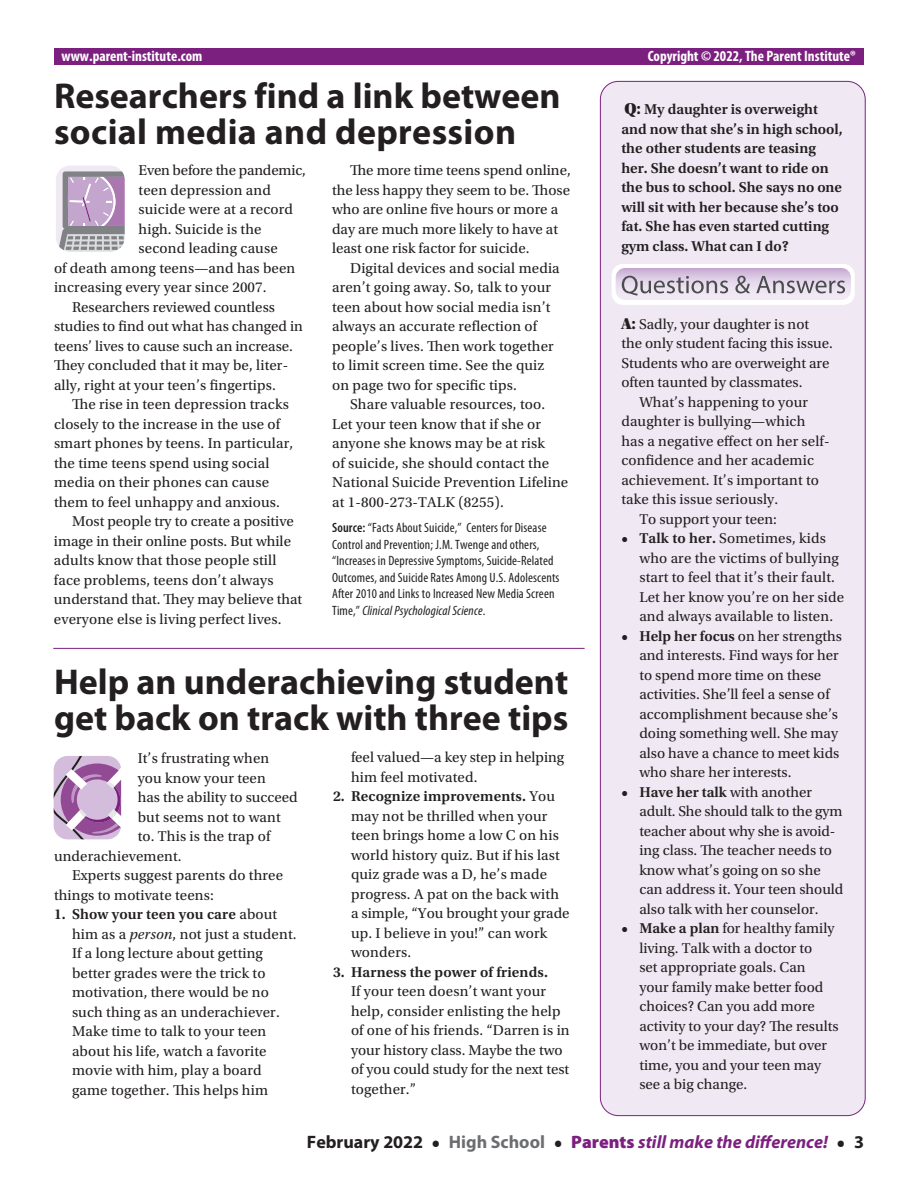
<style>
.page{position:relative;width:918px;height:1188px;background:#fff}
.page>*{position:absolute;margin:0;border:0;box-sizing:border-box;transform-origin:0 0}
.t1{font:700 36px/36px "Myriad Pro";color:#231f20}
.t2{font:italic 700 18px "Myriad Pro";color:#7c2080}
.t3{font:700 18px "Myriad Pro";color:#231f20}
.t4{font:15px/19.5px "Utopia Std";letter-spacing:.01em;color:#231f20}
.t5{font:600 15px/19.5px "Utopia Std";color:#231f20}
.t6{font:700 condensed 15px "Myriad Pro";color:#fff}
.t7{font:15px "Utopia Std";letter-spacing:-.01em;color:#231f20}
.t8{font:condensed 13.5px/16.5px "Myriad Pro";letter-spacing:.01em;color:#231f20}
.s1{font-family:"Utopia Std Black Headline";font-weight:400;font-size:16.5px}
.s2{font-weight:600}
.s3{font-style:italic}
.s4{font-family:"Utopia Std Black Headline";font-size:16.5px}
.s5{font-family:"Utopia Std";font-style:normal;color:#231f20}
.s6{font-style:normal;color:#6c6d70}
.s7{font-weight:900;font-style:normal}
.s8{font-style:normal;color:#231f20}
</style>
<div class="page">
<div style="left:600px;top:81px;width:265px;height:1035px;background:#f0e9f4;border-radius:18px"></div>
<div style="left:54px;top:49px;width:810px;height:16px;background:#7c2080"></div>
<hr style="left:53px;top:648px;width:532px;height:1px;background:#7c2080">
<div style="left:612px;top:264px;width:242px;height:40px;background:#fff;border-radius:11px"></div>
<div style="left:612px;top:264px;width:243px;height:41px;border:1px solid #fff;border-radius:11px"></div>
<svg style="left:616px;top:268px;width:235px;height:32px;background:#cbbfd1"></svg>
<svg style="left:56px;top:166px;width:69px;height:86px;background:#bbabc1"></svg>
<svg style="left:53px;top:756px;width:69px;height:84px;background:#c19fc6"></svg>
<p class="t6" style="left:62px;top:46px;width:142px">www.parent-institute.com</p>
<p class="t6" style="left:648px;top:46px;width:210px">Copyright © 2022, The Parent Institute®</p>
<p class="t5" style="left:621px;top:100px;width:223px"><span class="s1">Q:</span> My daughter is overweight and now that she’s in high school, the other students are teasing her. She doesn’t want to ride on the bus to school. She says no one will sit with her because she’s too fat. She has even started cutting gym class. What can I do?</p>
<h1 class="t1" style="left:54px;top:77px;width:508px">Researchers find a link between social media and depression</h1>
<p class="t4" style="left:332px;top:161px;width:240px;text-indent:18px">The more time teens spend online, the less happy they seem to be. Those who are online five hours or more a day are much more likely to have at least one risk factor for suicide.</p>
<p class="t4" style="left:332px;top:258px;width:229px;text-indent:18px">Digital devices and social media aren’t going away. So, talk to your teen about how social media isn’t always an accurate reflection of people’s lives. Then work together to limit screen time. See the quiz on page two for specific tips.</p>
<p class="t4" style="left:332px;top:395px;width:238px;text-indent:18px">Share valuable resources, too.<br>Let your teen know that if she or anyone she knows may be at risk<br>of suicide, she should contact the<br>National Suicide Prevention Lifeline at 1-800-273-TALK (8255).</p>
<p class="t8" style="left:332px;top:519px;width:229px"><span class="s2">Source:</span> “Facts About Suicide,” Centers for Disease Control and Prevention; J.M. Twenge and others, “Increases in Depressive Symptoms, Suicide-Related Outcomes, and Suicide Rates Among U.S. Adolescents After 2010 and Links to Increased New Media Screen Time,” <span class="s3">Clinical Psychological Science</span>.</p>
<p class="t7" style="left:139px;top:162px;width:169px">Even before the pandemic,</p>
<p class="t4" style="left:139px;top:180px;width:134px">teen depression and</p>
<p class="t4" style="left:139px;top:200px;width:156px">suicide were at a record</p>
<p class="t4" style="left:139px;top:219px;width:125px">high. Suicide is the</p>
<p class="t4" style="left:139px;top:239px;width:141px">second leading cause</p>
<p class="t4" style="left:54px;top:258px;width:243px">of death among teens—and has been</p>
<p class="t4" style="left:54px;top:278px;width:214px">increasing every year since 2007.</p>
<p class="t4" style="left:72px;top:297px;width:205px">Researchers reviewed countless</p>
<p class="t4" style="left:54px;top:317px;width:251px">studies to find out what has changed in</p>
<p class="t4" style="left:54px;top:336px;width:241px">teens’ lives to cause such an increase.</p>
<p class="t4" style="left:54px;top:356px;width:236px">They concluded that it may be, liter-</p>
<p class="t4" style="left:54px;top:375px;width:223px">ally, right at your teen’s fingertips.</p>
<p class="t4" style="left:72px;top:395px;width:218px">The rise in teen depression tracks</p>
<p class="t4" style="left:54px;top:414px;width:228px">closely to the increase in the use of</p>
<p class="t4" style="left:54px;top:434px;width:241px">smart phones by teens. In particular,</p>
<p class="t4" style="left:54px;top:453px;width:217px">the time teens spend using social</p>
<p class="t4" style="left:54px;top:473px;width:217px">media on their phones can cause</p>
<p class="t4" style="left:54px;top:492px;width:227px">them to feel unhappy and anxious.</p>
<p class="t4" style="left:72px;top:512px;width:223px">Most people try to create a positive</p>
<p class="t4" style="left:54px;top:531px;width:239px">image in their online posts. But while</p>
<p class="t4" style="left:54px;top:551px;width:224px">adults know that those people still</p>
<p class="t4" style="left:54px;top:570px;width:221px">face problems, teens don’t always</p>
<p class="t4" style="left:54px;top:590px;width:250px">understand that. They may believe that</p>
<p class="t4" style="left:54px;top:609px;width:229px">everyone else is living perfect lives.</p>
<p class="t4" style="left:621px;top:315px;width:189px"><span class="s4">A:</span> Sadly, your daughter is not</p>
<p class="t4" style="left:621px;top:334px;width:213px">the only student facing this issue.</p>
<p class="t4" style="left:621px;top:354px;width:210px">Students who are overweight are</p>
<p class="t4" style="left:621px;top:373px;width:183px">often taunted by classmates.</p>
<p class="t4" style="left:639px;top:393px;width:170px">What’s happening to your</p>
<p class="t4" style="left:621px;top:412px;width:186px">daughter is bullying—which</p>
<p class="t4" style="left:621px;top:432px;width:210px">has a negative effect on her self-</p>
<p class="t4" style="left:621px;top:451px;width:194px">confidence and her academic</p>
<p class="t4" style="left:621px;top:471px;width:199px">achievement. It’s important to</p>
<p class="t4" style="left:621px;top:490px;width:158px">take this issue seriously.</p>
<p class="t4" style="left:639px;top:510px;width:139px">To support your teen:</p>
<p class="t4" style="left:639px;top:529px;width:206px;text-indent:-18px"><span class="s2">• Talk to her.</span> Sometimes, kids who are the victims of bullying start to feel that it’s their fault.<br>Let her know you’re on her side and always available to listen.</p>
<p class="t4" style="left:639px;top:627px;width:204px;text-indent:-18px"><span class="s2">• Help her focus</span> on her strengths and interests. Find ways for her to spend more time on these activities. She’ll feel a sense of accomplishment because she’s doing something well. She may also have a chance to meet kids who share her interests.</p>
<p class="t4" style="left:639px;top:783px;width:206px;text-indent:-18px"><span class="s2">• Have her talk</span> with another adult. She should talk to the gym teacher about why she is avoid&shy;ing class. The teacher needs to know what’s going on so she can address it. Your teen should also talk with her counselor.</p>
<p class="t4" style="left:639px;top:919px;width:201px;text-indent:-18px"><span class="s2">• Make a plan</span> for healthy family living. Talk with a doctor to<br>set appropriate goals. Can your family make better food choices? Can you add more activity to your day? The results won’t be immediate, but over time, you and your teen may see a big change.</p>
<h1 class="t1" style="left:54px;top:663px;width:516px">Help an underachieving student get back on track with three tips</h1>
<p class="t4" style="left:351px;top:748px;width:215px">feel valued—a key step in helping him feel motivated.</p>
<p class="t4" style="left:351px;top:787px;width:220px;text-indent:-18px"><span class="s2">2. Recognize improvements.</span> You may not be thrilled when your teen brings home a low C on his world history quiz. But if his last quiz grade was a D, he’s made progress. A pat on the back with a simple, “You brought your grade up. I believe in you!” can work wonders.</p>
<p class="t5" style="left:333px;top:962px;width:216px">3. Harness the power of friends.</p>
<p class="t4" style="left:351px;top:982px;width:220px">If your teen doesn’t want your help, consider enlisting the help of one of his friends. “Darren is in your history class. Maybe the two of you could study for the next test together.”</p>
<p class="t3" style="left:307px;top:1130px;width:118px">February 2022</p>
<p class="t4" style="left:138px;top:749px;width:133px">It’s frustrating when</p>
<p class="t4" style="left:138px;top:768px;width:130px">you know your teen</p>
<p class="t4" style="left:138px;top:788px;width:161px">has the ability to succeed</p>
<p class="t4" style="left:138px;top:807px;width:145px">but seems not to want</p>
<p class="t4" style="left:138px;top:827px;width:134px">to. This is the trap of</p>
<p class="t4" style="left:54px;top:846px;width:129px">underachievement.</p>
<p class="t4" style="left:72px;top:866px;width:213px">Experts suggest parents do three</p>
<p class="t4" style="left:54px;top:885px;width:161px">things to motivate teens:</p>
<p class="t4" style="left:72px;top:905px;width:226px;text-indent:-18px"><span class="s2">1. Show your teen you care</span> about him as a <span class="s3">person</span>, not just a student.<br>If a long lecture about getting better grades were the trick to motivation, there would be no such thing as an underachiever.<br>Make time to talk to your teen about his life, watch a favorite movie with him, play a board game together. This helps him</p>
<p class="t2" style="left:432px;top:1130px;width:434px"><span class="s5">•</span> <span class="s6">High School</span> <span class="s5">•</span> <span class="s7">Parents</span> still make the difference! <span class="s5">•</span> <span class="s8">3</span></p>
</div>
